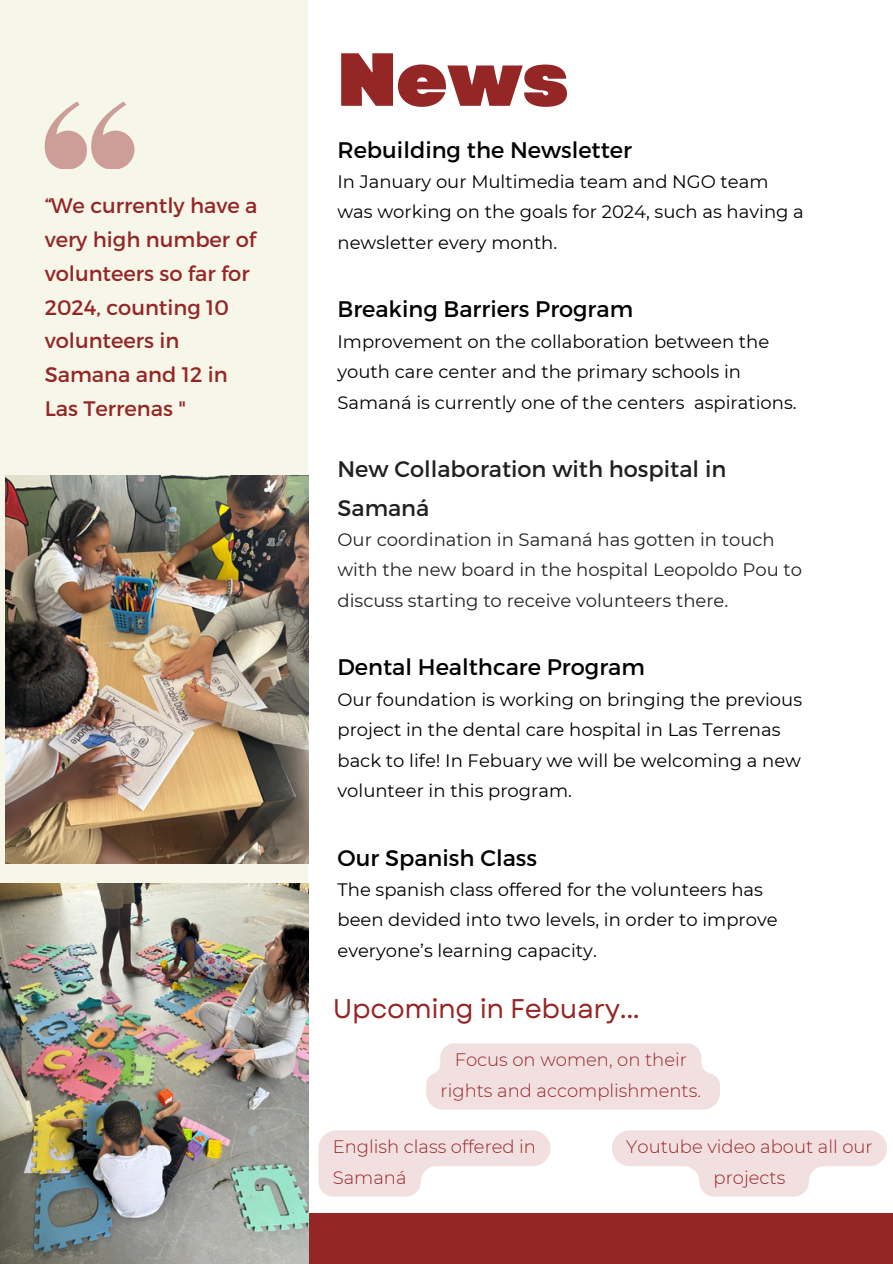
<style>
.page{position:relative;width:893px;height:1264px;background:#fff}
.page>*{position:absolute;margin:0;border:0;box-sizing:border-box;transform-origin:0 0}
.t1{font:900 75px "Garet";color:#952626}
.t2{font:27px "Garet";letter-spacing:-.015em;color:#952626}
.t3{font:22.5px "Montserrat";color:#000}
.t4{font:22.5px/38.2px "Montserrat";color:#212121}
.t5{font:21px/33.8px "Montserrat";color:#952626}
.t6{font:18px/30.3px "Montserrat";color:#000}
.t7{font:18px/30.3px "Montserrat";color:#212121}
.t8{font:300 18px/30.3px "Montserrat";color:#952626;text-align:center}
</style>
<div class="page">
<div style="left:0;top:1213px;width:892px;height:50px;background:#952626"></div>
<div style="left:0;top:0;width:307px;height:1263px;background:#f6f6e9"></div>
<svg style="left:45px;top:102px;width:89px;height:67px"></svg>
<img style="left:0;top:883px;width:308px;height:380px">
<img style="left:6px;top:475px;width:302px;height:389px">
<svg style="left:426px;top:1043px;width:294px;height:66px"></svg>
<svg style="left:612px;top:1130px;width:275px;height:66px"></svg>
<svg style="left:318px;top:1130px;width:232px;height:66px"></svg>
<p class="t5" style="left:45px;top:188px;width:214px">“We currently have a very high number of volunteers so far for<br>2024, counting 10 volunteers in<br>Samana and 12 in<br>Las Terrenas "</p>
<p class="t1" style="left:337px;top:26px;width:232px">News</p>
<p class="t3" style="left:337px;top:135px;width:296px">Rebuilding the Newsletter</p>
<p class="t6" style="left:337px;top:166px;width:468px">In January our Multimedia team and NGO team was working on the goals for 2024, such as having a newsletter every month.</p>
<p class="t3" style="left:337px;top:295px;width:297px">Breaking Barriers Program</p>
<p class="t6" style="left:337px;top:326px;width:460px">Improvement on the collaboration between the youth care center and the primary schools in<br>Samaná is currently one of the centers aspirations.</p>
<p class="t4" style="left:337px;top:449px;width:390px">New Collaboration with hospital in<br>Samaná</p>
<p class="t7" style="left:337px;top:524px;width:466px">Our coordination in Samaná has gotten in touch with the new board in the hospital Leopoldo Pou to discuss starting to receive volunteers there.</p>
<p class="t3" style="left:337px;top:652px;width:309px">Dental Healthcare Program</p>
<p class="t6" style="left:337px;top:684px;width:466px">Our foundation is working on bringing the previous project in the dental care hospital in Las Terrenas back to life! In Febuary we will be welcoming a new volunteer in this program.</p>
<p class="t3" style="left:337px;top:842px;width:201px">Our Spanish Class</p>
<h2 class="t6" style="left:337px;top:874px;width:441px">The spanish class offered for the volunteers has been devided into two levels, in order to improve everyone’s learning capacity.</h2>
<h1 class="t2" style="left:333px;top:989px;width:308px">Upcoming in Febuary...</h1>
<p class="t8" style="left:440px;top:1044px;width:262px">Focus on women, on their rights and accomplishments.</p>
<p class="t8" style="left:333px;top:1131px;width:205px;text-align:left">English class offered in<br>Samaná</p>
<p class="t8" style="left:626px;top:1131px;width:248px">Youtube video about all our projects</p>
</div>
